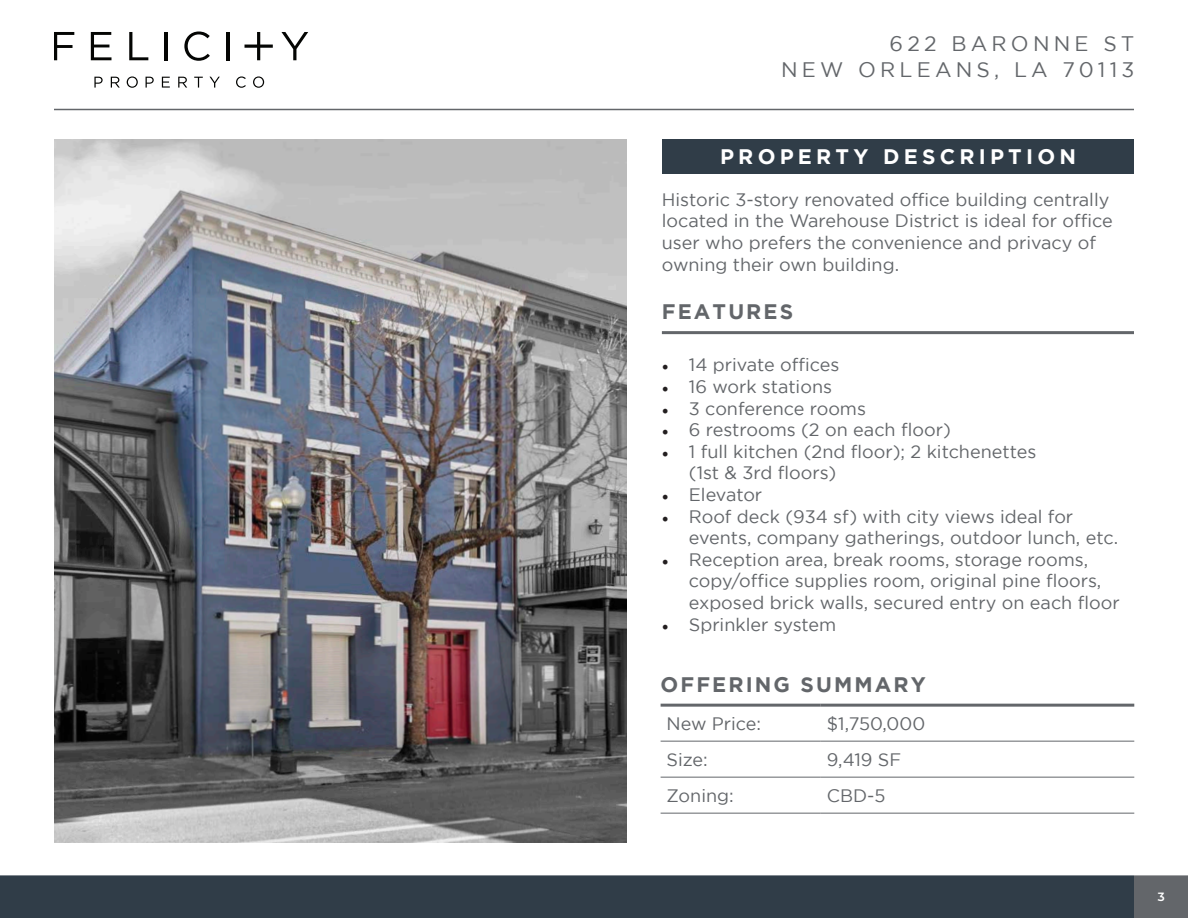
<style>
.page{position:relative;width:1188px;height:918px;background:#fff}
.page>*{position:absolute;margin:0;border:0;box-sizing:border-box;transform-origin:0 0}
.t1{font:21px/25.2px "Gotham";letter-spacing:.2em;color:#63666a;text-align:right}
.t2{font:700 21px "Gotham";letter-spacing:.1em;color:#63666a}
.t3{font:700 21px "Gotham";letter-spacing:.2em;color:#fff}
.t4{font:18px/21.6px "Gotham";color:#63666a}
.t5{font:600 12px "Montserrat";color:#fff}
.s1{font-family:"Minion Pro";color:#231f20}
</style>
<div class="page">
<div style="left:0;top:876px;width:1188px;height:42px;background:#303d48"></div>
<div style="left:1134px;top:876px;width:54px;height:42px;background:#63666a"></div>
<hr style="left:54px;top:109px;width:1080px;height:1px;background:#63666a">
<svg style="left:54px;top:32px;width:20px;height:28px"></svg>
<svg style="left:91px;top:32px;width:20px;height:28px"></svg>
<svg style="left:129px;top:32px;width:19px;height:28px"></svg>
<hr style="left:165px;top:32px;width:3px;height:28px;background:#040503">
<svg style="left:184px;top:32px;width:26px;height:29px"></svg>
<hr style="left:226px;top:32px;width:3px;height:28px;background:#040503">
<svg style="left:245px;top:32px;width:28px;height:28px"></svg>
<svg style="left:281px;top:32px;width:27px;height:28px"></svg>
<svg style="left:94px;top:77px;width:9px;height:11px"></svg>
<svg style="left:111px;top:77px;width:9px;height:11px"></svg>
<svg style="left:127px;top:76px;width:11px;height:12px"></svg>
<svg style="left:146px;top:77px;width:8px;height:11px"></svg>
<svg style="left:162px;top:77px;width:8px;height:11px"></svg>
<svg style="left:178px;top:77px;width:9px;height:11px"></svg>
<svg style="left:194px;top:77px;width:9px;height:11px"></svg>
<svg style="left:210px;top:77px;width:10px;height:11px"></svg>
<svg style="left:236px;top:76px;width:10px;height:12px"></svg>
<svg style="left:253px;top:76px;width:11px;height:12px"></svg>
<img style="left:54px;top:140px;width:572px;height:702px">
<hr style="left:662px;top:331px;width:472px;height:3px;background:#63666a">
<div style="left:662px;top:140px;width:472px;height:34px;background:#303d48"></div>
<hr style="left:661px;top:704px;width:160px;height:3px;background:#63666a">
<hr style="left:821px;top:704px;width:313px;height:3px;background:#63666a">
<hr style="left:661px;top:741px;width:160px;height:1px;background:#63666a">
<hr style="left:821px;top:741px;width:313px;height:1px;background:#63666a">
<hr style="left:661px;top:777px;width:160px;height:1px;background:#63666a">
<hr style="left:821px;top:777px;width:313px;height:1px;background:#63666a">
<hr style="left:661px;top:813px;width:160px;height:1px;background:#63666a">
<hr style="left:821px;top:813px;width:313px;height:1px;background:#63666a">
<p class="t1" style="left:781px;top:31px;width:355px">622 BARONNE ST<br>NEW ORLEANS, LA 70113</p>
<p class="t3" style="left:720px;top:145px;width:357px">PROPERTY DESCRIPTION</p>
<p class="t4" style="left:662px;top:188px;width:452px">Historic 3-story renovated office building centrally located in the Warehouse District is ideal for office user who prefers the convenience and privacy of owning their own building.</p>
<p class="t2" style="left:662px;top:300px;width:133px">FEATURES</p>
<p class="t4" style="left:662px;top:354px;width:179px"><span class="s1">•</span> 14 private offices</p>
<p class="t4" style="left:662px;top:375px;width:172px"><span class="s1">•</span> 16 work stations</p>
<p class="t4" style="left:662px;top:397px;width:206px"><span class="s1">•</span> 3 conference rooms</p>
<p class="t4" style="left:662px;top:419px;width:290px"><span class="s1">•</span> 6 restrooms (2 on each floor)</p>
<p class="t4" style="left:689px;top:440px;width:349px;text-indent:-27px"><span class="s1">•</span> 1 full kitchen (2nd floor); 2 kitchenettes (1st &amp; 3rd floors)</p>
<p class="t4" style="left:662px;top:483px;width:102px"><span class="s1">•</span> Elevator</p>
<p class="t4" style="left:689px;top:505px;width:431px;text-indent:-27px"><span class="s1">•</span> Roof deck (934 sf) with city views ideal for events, company gatherings, outdoor lunch, etc.</p>
<p class="t4" style="left:689px;top:548px;width:432px;text-indent:-27px"><span class="s1">•</span> Reception area, break rooms, storage rooms, copy/office supplies room, original pine floors, exposed brick walls, secured entry on each floor</p>
<p class="t4" style="left:662px;top:613px;width:176px"><span class="s1">•</span> Sprinkler system</p>
<p class="t2" style="left:661px;top:672px;width:267px">OFFERING SUMMARY</p>
<p class="t4" style="left:667px;top:712px;width:96px">New Price:</p>
<p class="t4" style="left:827px;top:712px;width:100px">$1,750,000</p>
<p class="t4" style="left:667px;top:748px;width:43px">Size:</p>
<p class="t4" style="left:827px;top:748px;width:76px">9,419 SF</p>
<p class="t4" style="left:667px;top:784px;width:69px">Zoning:</p>
<p class="t4" style="left:827px;top:784px;width:60px">CBD-5</p>
<p class="t5" style="left:1158px;top:888px;width:8px">3</p>
</div>
